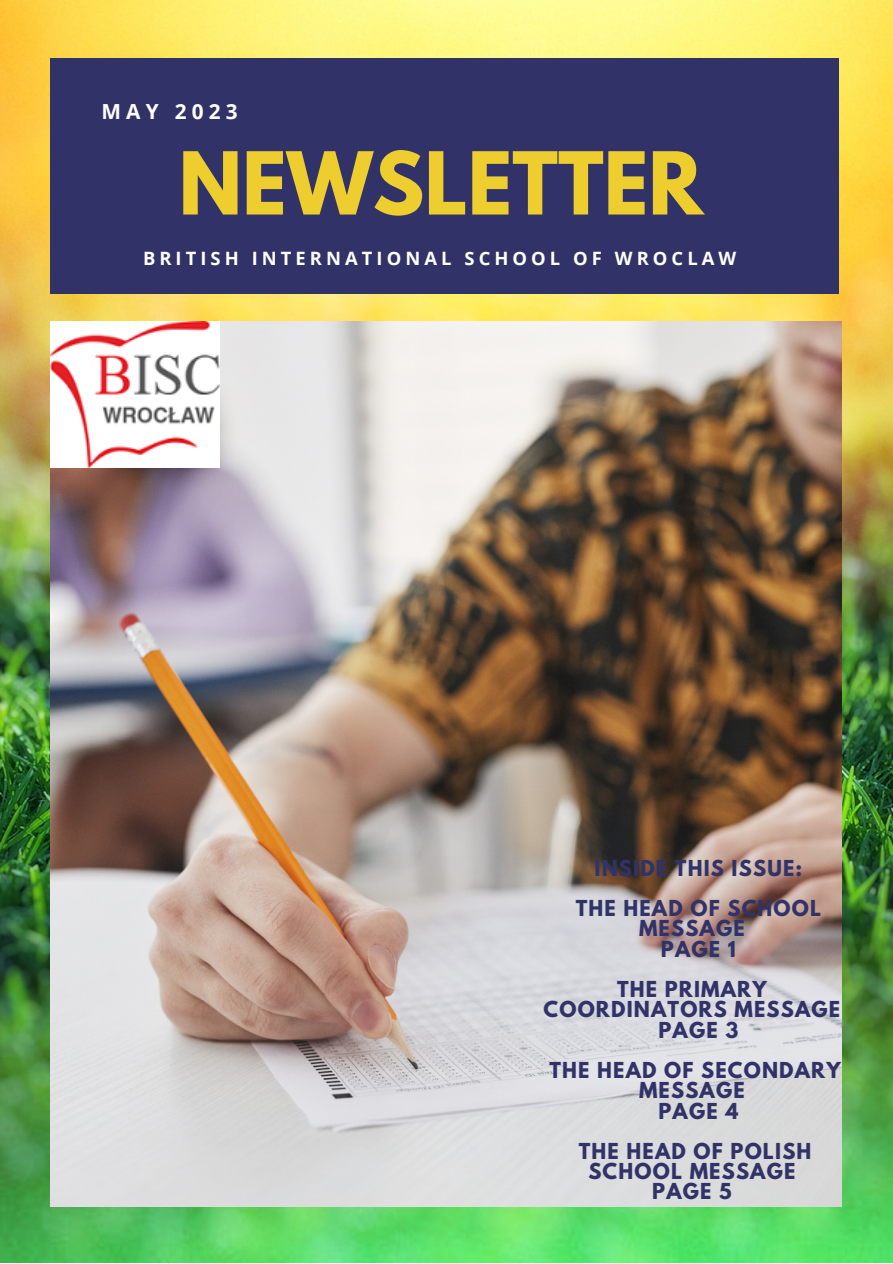
<style>
.page{position:relative;width:893px;height:1264px;background:#fff}
.page>*{position:absolute;margin:0;border:0;box-sizing:border-box;transform-origin:0 0}
.t1{font:700 76.8px "League Spartan";color:#eecd2e}
.t2{font:700 20.85px "Open Sans";letter-spacing:.25em;color:#fff}
.t3{font:700 19.5px/20.2px "League Spartan";letter-spacing:.06em;color:#313368;text-align:center}
.t4{font:700 18.45px "Open Sans";letter-spacing:.22em;color:#fff}
</style>
<div class="page">
<img style="left:0;top:0;width:892px;height:1262px">
<div style="left:50px;top:59px;width:788px;height:235px;background:#313368"></div>
<img style="left:51px;top:321px;width:790px;height:885px">
<img style="left:63px;top:431px;width:231px;height:200px">
<img style="left:51px;top:321px;width:168px;height:146px">
<p class="t2" style="left:101px;top:97px;width:138px">MAY 2023</p>
<h1 class="t1" style="left:179px;top:145px;width:526px">NEWSLETTER</h1>
<p class="t4" style="left:143px;top:245px;width:594px">BRITISH INTERNATIONAL SCHOOL OF WROCLAW</p>
<p class="t3" style="left:575px;top:850px;width:247px;line-height:40.5px">INSIDE THIS ISSUE:<br>THE HEAD OF SCHOOL</p>
<p class="t3" style="left:660px;top:920px;width:85px;text-align:left;text-indent:-22px">MESSAGE<br>PAGE 1</p>
<p class="t3" style="left:617px;top:981px;width:151px">THE PRIMARY</p>
<p class="t3" style="left:543px;top:1001px;width:298px">COORDINATORS MESSAGE</p>
<p class="t3" style="left:658px;top:1022px;width:81px">PAGE 3</p>
<p class="t3" style="left:549px;top:1062px;width:293px">THE HEAD OF SECONDARY<br>MESSAGE<br>PAGE 4</p>
<p class="t3" style="left:578px;top:1143px;width:234px">THE HEAD OF POLISH<br>SCHOOL MESSAGE<br>PAGE 5</p>
</div>
